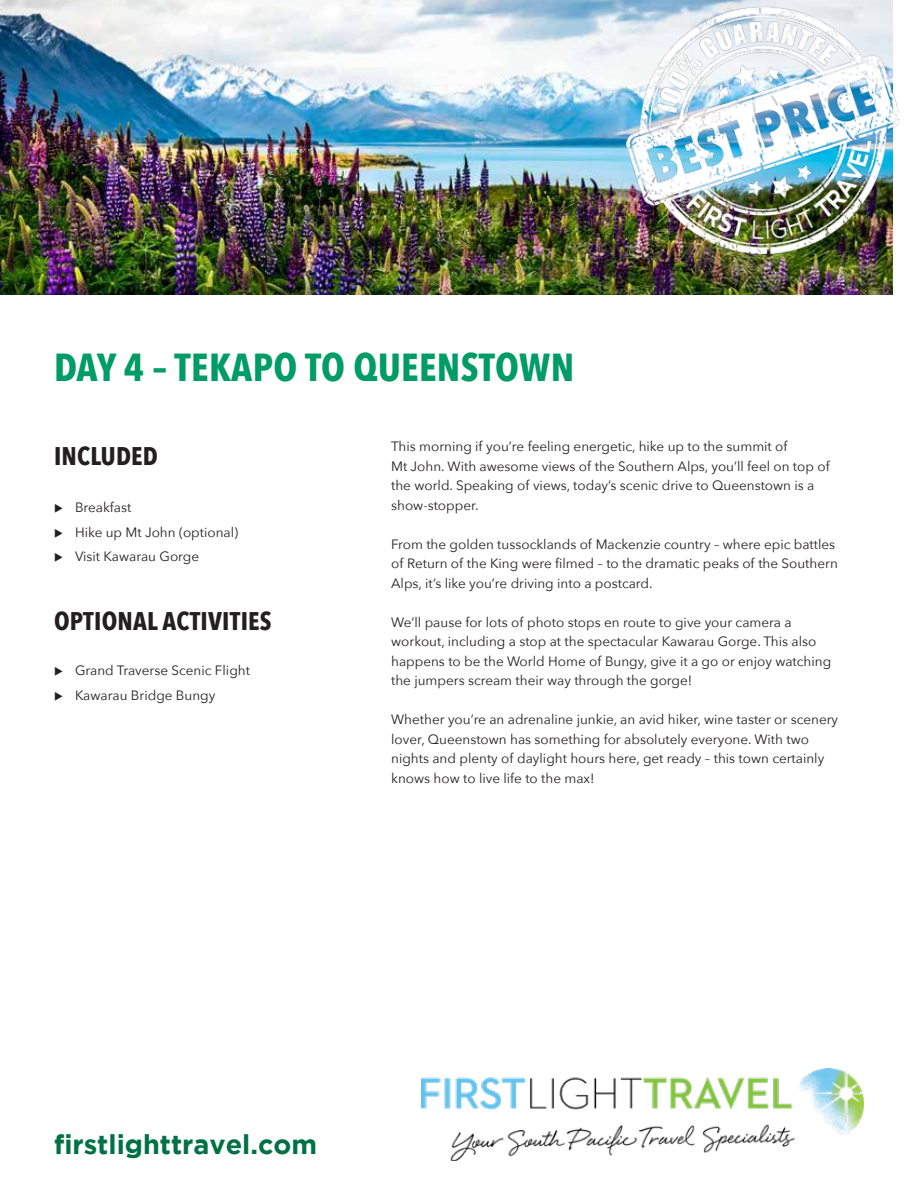
<style>
.page{position:relative;width:918px;height:1188px;background:#fff}
.page>*{position:absolute;margin:0;border:0;box-sizing:border-box;transform-origin:0 0}
.t1{font:700 39px "Avenir Next Condensed";letter-spacing:.01em;color:#009c66}
.t2{font:700 27px "Gotham";color:#007045}
.t3{font:700 25.5px "Avenir Next Condensed";letter-spacing:.01em;color:#231f20}
.t4{font:13.5px/19.5px "Avenir Next";color:#231f20}
</style>
<div class="page">
<img style="left:0;top:0;width:893px;height:294px">
<img style="left:626px;top:5px;width:274px;height:248px">
<img style="left:421px;top:1068px;width:443px;height:93px">
<h1 class="t1" style="left:54px;top:343px;width:522px">DAY 4 – TEKAPO TO QUEENSTOWN</h1>
<h3 class="t3" style="left:54px;top:440px;width:106px">INCLUDED</h3>
<p class="t4" style="left:54px;top:497px;width:79px">◆ Breakfast</p>
<p class="t4" style="left:54px;top:522px;width:186px">◆ Hike up Mt John (optional)</p>
<p class="t4" style="left:54px;top:546px;width:147px">◆ Visit Kawarau Gorge</p>
<h3 class="t3" style="left:54px;top:606px;width:219px">OPTIONAL ACTIVITIES</h3>
<p class="t4" style="left:54px;top:660px;width:198px">◆ Grand Traverse Scenic Flight</p>
<p class="t4" style="left:54px;top:685px;width:163px">◆ Kawarau Bridge Bungy</p>
<p class="t4" style="left:391px;top:436px;width:440px">This morning if you’re feeling energetic, hike up to the summit of<br>Mt John. With awesome views of the Southern Alps, you’ll feel on top of the world. Speaking of views, today’s scenic drive to Queenstown is a show-stopper.</p>
<p class="t4" style="left:391px;top:534px;width:448px">From the golden tussocklands of Mackenzie country – where epic battles of Return of the King were filmed – to the dramatic peaks of the Southern<br>Alps, it’s like you’re driving into a postcard.</p>
<p class="t4" style="left:391px;top:612px;width:442px">We’ll pause for lots of photo stops en route to give your camera a workout, including a stop at the spectacular Kawarau Gorge. This also happens to be the World Home of Bungy, give it a go or enjoy watching the jumpers scream their way through the gorge!</p>
<p class="t4" style="left:391px;top:709px;width:449px">Whether you’re an adrenaline junkie, an avid hiker, wine taster or scenery lover, Queenstown has something for absolutely everyone. With two nights and plenty of daylight hours here, get ready – this town certainly knows how to live life to the max!</p>
<h2 class="t2" style="left:54px;top:1129px;width:265px">firstlighttravel.com</h2>
</div>
